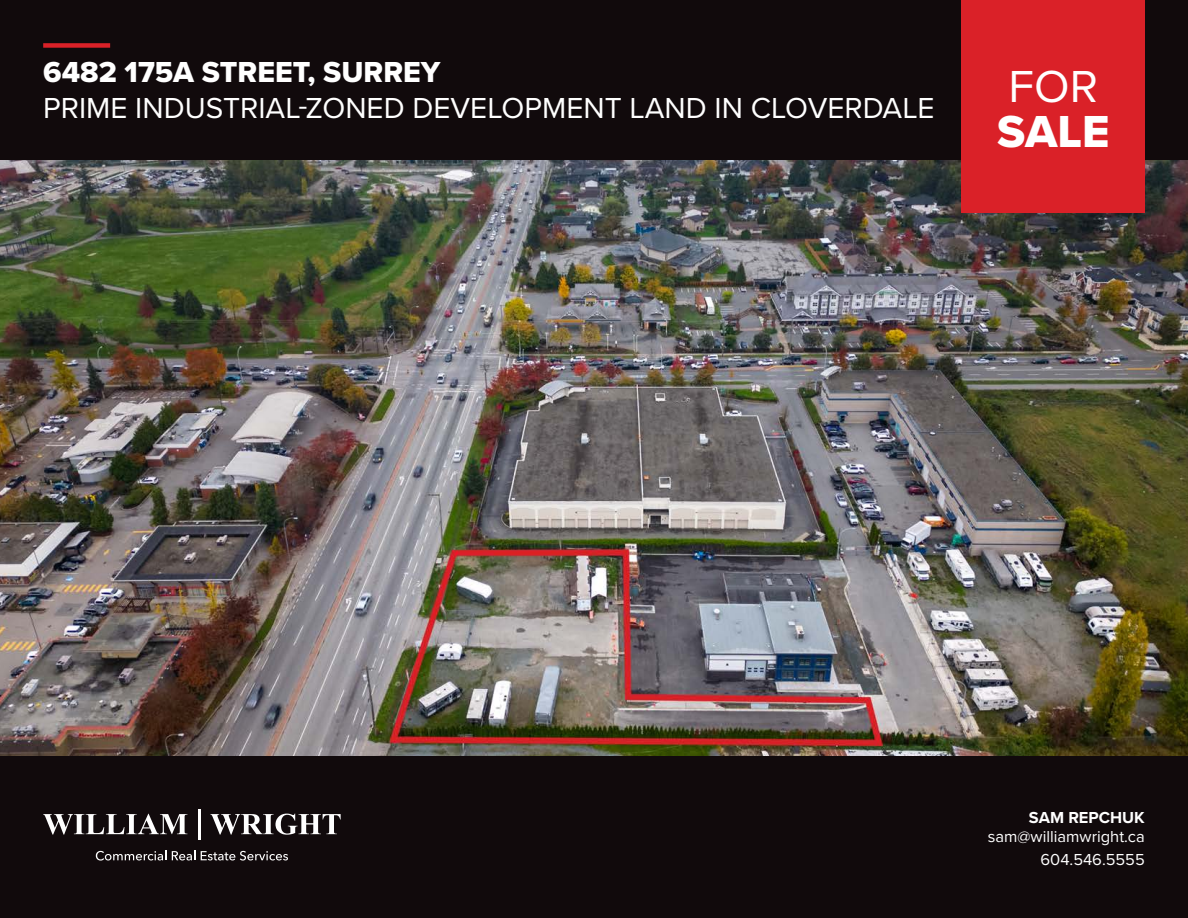
<style>
.page{position:relative;width:1188px;height:918px;background:#fff}
.page>*{position:absolute;margin:0;border:0;box-sizing:border-box;transform-origin:0 0}
.Street_Title{font:46.5px "Proxima Nova Extrabld";color:#fff}
.Street_Title-2{font:46.5px "Proxima Nova";color:#fff}
.Street_Title-3{font:30px "Proxima Nova";color:#fff}
.Street_Title-4{font:30px "Proxima Nova Extrabld";color:#fff}
.Front_Page_Contact_Light{font:16.5px "Proxima Nova";color:#fff}
.Front_Page_Contact_Light-2{font:700 16.5px "Proxima Nova";color:#fff}
</style>
<div class="page">
<img style="left:0;top:160px;width:1188px;height:597px">
<div style="left:0;top:0;width:1188px;height:160px;background:#110a0c"></div>
<div style="left:0;top:757px;width:1188px;height:161px;background:#110a0c"></div>
<svg style="left:43px;top:814px;width:144px;height:21px"></svg>
<svg style="left:210px;top:814px;width:131px;height:21px"></svg>
<hr style="left:199px;top:809px;width:2px;height:30px;background:#fff">
<svg style="left:96px;top:850px;width:70px;height:11px"></svg>
<svg style="left:172px;top:850px;width:23px;height:10px"></svg>
<svg style="left:201px;top:851px;width:87px;height:10px"></svg>
<div style="left:962px;top:0;width:183px;height:213px;background:#da2128"></div>
<div style="left:43px;top:43px;width:67px;height:5px;background:#da2128"></div>
<p class="Street_Title-4" style="left:43px;top:50px;width:399px">6482 175A STREET, SURREY</p>
<p class="Street_Title-3" style="left:43px;top:90px;width:893px">PRIME INDUSTRIAL-ZONED DEVELOPMENT LAND IN CLOVERDALE</p>
<p class="Street_Title-2" style="left:1009px;top:59px;width:91px">FOR</p>
<p class="Street_Title" style="left:997px;top:97px;width:114px">SALE</p>
<p class="Front_Page_Contact_Light-2" style="left:1029px;top:808px;width:117px">SAM REPCHUK</p>
<p class="Front_Page_Contact_Light" style="left:988px;top:827px;width:158px">sam@williamwright.ca</p>
<p class="Front_Page_Contact_Light" style="left:1041px;top:850px;width:106px">604.546.5555</p>
</div>
